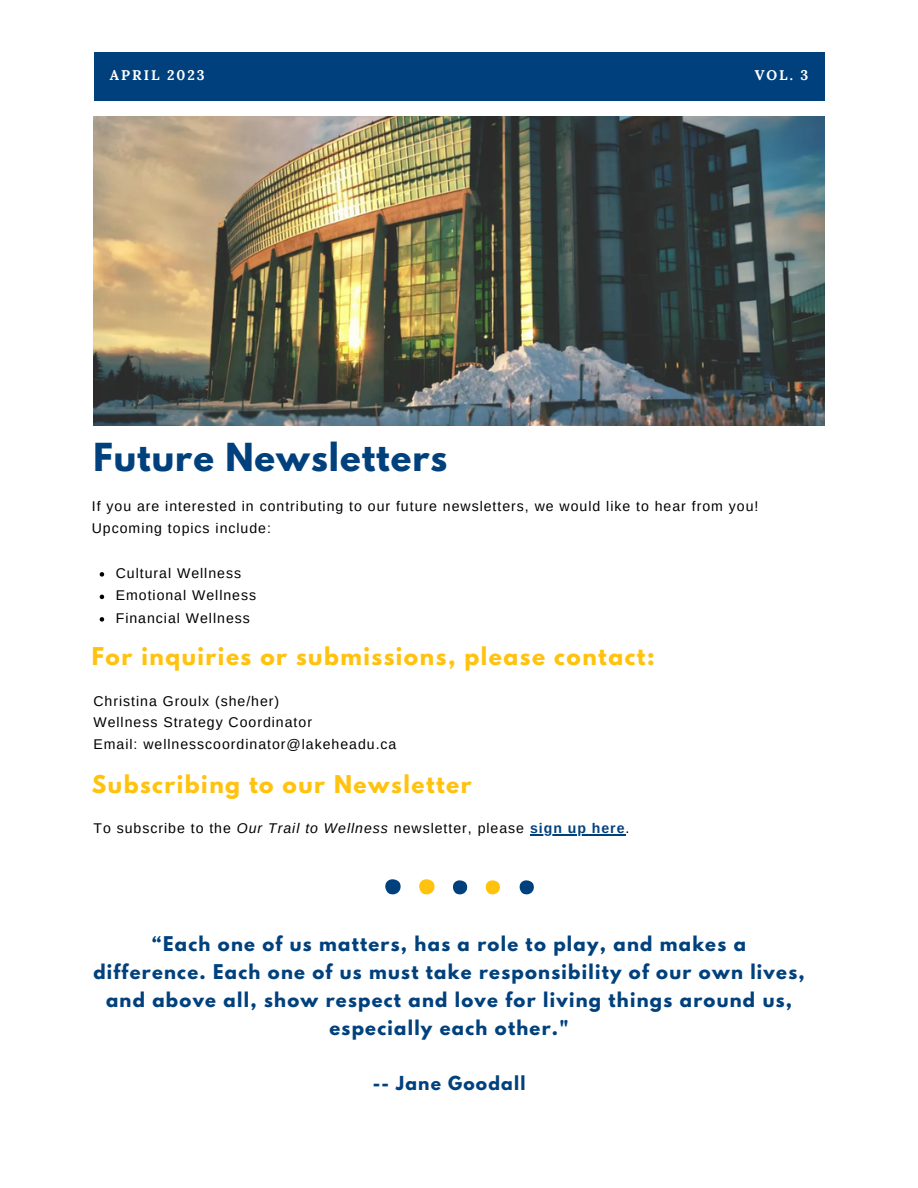
<style>
.page{position:relative;width:918px;height:1188px;background:#fff}
.page>*{position:absolute;margin:0;border:0;box-sizing:border-box;transform-origin:0 0}
.t1{font:700 34.2px "League Spartan";letter-spacing:.03em;color:#00417d}
.t2{font:700 21.75px "League Spartan";letter-spacing:.07em;color:#ffc30f}
.t3{font:700 18px/28.2px "League Spartan";letter-spacing:.07em;color:#00417d;text-align:center}
.t4{font:700 17.1px "League Spartan";letter-spacing:.07em;color:#00417d}
.t5{font:14.1px/21.3px "Arimo";letter-spacing:.07em;color:#000}
.t6{font:700 13.95px "Lora";letter-spacing:.14em;color:#fff}
.s1{font-style:italic}
.s2{font-weight:700;color:#00417d}
</style>
<div class="page">
<div style="left:95px;top:53px;width:730px;height:47px;background:#00417d"></div>
<img style="left:93px;top:117px;width:732px;height:308px">
<svg style="left:100px;top:572px;width:4px;height:5px"></svg>
<svg style="left:100px;top:595px;width:4px;height:4px"></svg>
<svg style="left:100px;top:617px;width:4px;height:5px"></svg>
<svg style="left:419px;top:879px;width:16px;height:15px"></svg>
<svg style="left:453px;top:880px;width:15px;height:14px"></svg>
<svg style="left:486px;top:880px;width:14px;height:14px"></svg>
<svg style="left:385px;top:879px;width:16px;height:15px"></svg>
<svg style="left:520px;top:880px;width:14px;height:14px"></svg>
<hr style="left:530px;top:834px;width:96px;height:1px;background:#00417d">
<p class="t6" style="left:110px;top:66px;width:96px">APRIL 2023</p>
<p class="t6" style="left:755px;top:66px;width:55px">VOL. 3</p>
<p class="t1" style="left:93px;top:440px;width:355px">Future Newsletters</p>
<p class="t5" style="left:92px;top:496px;width:668px">If you are interested in contributing to our future newsletters, we would like to hear from you!<br>Upcoming topics include:</p>
<p class="t5" style="left:116px;top:562px;width:127px">Cultural Wellness</p>
<p class="t5" style="left:116px;top:585px;width:142px">Emotional Wellness</p>
<p class="t5" style="left:116px;top:607px;width:136px">Financial Wellness</p>
<p class="t2" style="left:92px;top:646px;width:564px">For inquiries or submissions, please contact:</p>
<p class="t5" style="left:93px;top:690px;width:187px">Christina Groulx (she/her)</p>
<p class="t5" style="left:93px;top:712px;width:220px">Wellness Strategy Coordinator</p>
<p class="t5" style="left:93px;top:733px;width:305px">Email: wellnesscoordinator@lakeheadu.ca</p>
<p class="t2" style="left:92px;top:773px;width:381px">Subscribing to our Newsletter</p>
<p class="t5" style="left:93px;top:818px;width:538px">To subscribe to the <span class="s1">Our Trail to Wellness</span> newsletter, please <span class="s2">sign up here</span>.</p>
<p class="t3" style="left:93px;top:932px;width:713px">“Each one of us matters, has a role to play, and makes a<br>difference. Each one of us must take responsibility of our own lives, and above all, show respect and love for living things around us, especially each other."</p>
<p class="t4" style="left:373px;top:1075px;width:154px">-- Jane Goodall</p>
</div>
